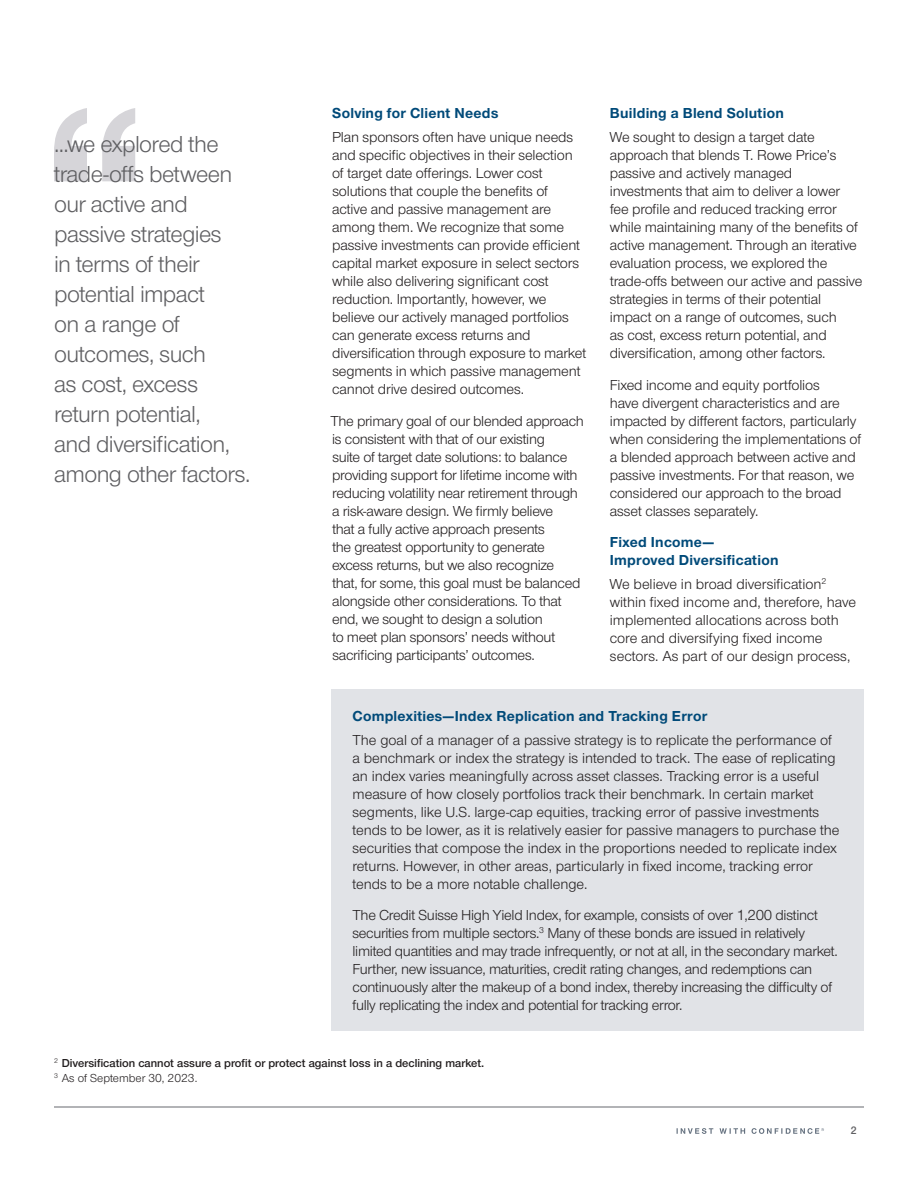
<style>
.page{position:relative;width:918px;height:1188px;background:#fff}
.page>*{position:absolute;margin:0;border:0;box-sizing:border-box;transform-origin:0 0}
.t1{font:24px/30px "Nimbus Sans Novus";letter-spacing:-.025em;color:#5f5f62}
.t2{font:15px/18px "Nimbus Sans Novus";letter-spacing:-.01em;color:#231f20}
.t3{font:700 15px/18px "Nimbus Sans Novus";letter-spacing:.015em;color:#004a79}
.t4{font:600 12px/14.4px "Nimbus Sans Novus";color:#231f20}
.t5{font:600 11.25px "Nimbus Sans Novus";color:#5f5f62}
.s1{font-weight:400}
</style>
<div class="page">
<hr style="left:54px;top:1107px;width:810px;height:1px;background:#67696f">
<div style="left:332px;top:690px;width:532px;height:341px;background:#e1e3e7"></div>
<svg style="left:54px;top:108px;width:81px;height:73px"></svg>
<svg style="left:677px;top:1128px;width:147px;height:6px"></svg>
<h1 class="t1" style="left:54px;top:128px;width:198px">...we explored the trade‑offs between our active and passive strategies<br>in terms of their potential impact<br>on a range of outcomes, such<br>as cost, excess return potential,<br>and diversification, among other factors.</h1>
<p class="t3" style="left:332px;top:103px;width:168px">Solving for Client Needs</p>
<p class="t2" style="left:332px;top:128px;width:256px">Plan sponsors often have unique needs and specific objectives in their selection of target date offerings. Lower cost solutions that couple the benefits of active and passive management are among them. We recognize that some passive investments can provide efficient capital market exposure in select sectors while also delivering significant cost reduction. Importantly, however, we believe our actively managed portfolios can generate excess returns and diversification through exposure to market segments in which passive management cannot drive desired outcomes.</p>
<p class="t2" style="left:330px;top:411px;width:255px">The primary goal of our blended approach is consistent with that of our existing<br>suite of target date solutions: to balance providing support for lifetime income with reducing volatility near retirement through a risk‑aware design. We firmly believe<br>that a fully active approach presents<br>the greatest opportunity to generate excess returns, but we also recognize<br>that, for some, this goal must be balanced alongside other considerations. To that end, we sought to design a solution<br>to meet plan sponsors’ needs without sacrificing participants’ outcomes.</p>
<p class="t3" style="left:610px;top:103px;width:175px">Building a Blend Solution</p>
<p class="t2" style="left:609px;top:128px;width:254px">We sought to design a target date approach that blends T. Rowe Price’s passive and actively managed investments that aim to deliver a lower<br>fee profile and reduced tracking error while maintaining many of the benefits of active management. Through an iterative evaluation process, we explored the trade‑offs between our active and passive strategies in terms of their potential impact on a range of outcomes, such<br>as cost, excess return potential, and diversification, among other factors.</p>
<p class="t2" style="left:610px;top:375px;width:253px">Fixed income and equity portfolios<br>have divergent characteristics and are impacted by different factors, particularly when considering the implementations of a blended approach between active and passive investments. For that reason, we considered our approach to the broad asset classes separately.</p>
<p class="t3" style="left:610px;top:532px;width:170px">Fixed Income—<br>Improved Diversification</p>
<p class="t2" style="left:609px;top:575px;width:248px">We believe in broad diversification<sup>2 </sup>within fixed income and, therefore, have implemented allocations across both core and diversifying fixed income sectors. As part of our design process,</p>
<p class="t3" style="left:352px;top:706px;width:356px">Complexities—Index Replication and Tracking Error</p>
<p class="t2" style="left:352px;top:730px;width:489px">The goal of a manager of a passive strategy is to replicate the performance of a benchmark or index the strategy is intended to track. The ease of replicating an index varies meaningfully across asset classes. Tracking error is a useful measure of how closely portfolios track their benchmark. In certain market segments, like U.S. large‑cap equities, tracking error of passive investments tends to be lower, as it is relatively easier for passive managers to purchase the securities that compose the index in the proportions needed to replicate index returns. However, in other areas, particularly in fixed income, tracking error tends to be a more notable challenge.</p>
<p class="t2" style="left:352px;top:906px;width:487px">The Credit Suisse High Yield Index, for example, consists of over 1,200 distinct securities from multiple sectors.<sup>3</sup> Many of these bonds are issued in relatively limited quantities and may trade infrequently, or not at all, in the secondary market.<br>Further, new issuance, maturities, credit rating changes, and redemptions can continuously alter the makeup of a bond index, thereby increasing the difficulty of fully replicating the index and potential for tracking error.</p>
<p class="t4" style="left:54px;top:1055px;width:432px"><sup>2</sup> Diversification cannot assure a profit or protect against loss in a declining market.<br><sup>3</sup> <span class="s1">As of September 30, 2023.</span></p>
<p class="t5" style="left:851px;top:1123px;width:7px">2</p>
</div>
